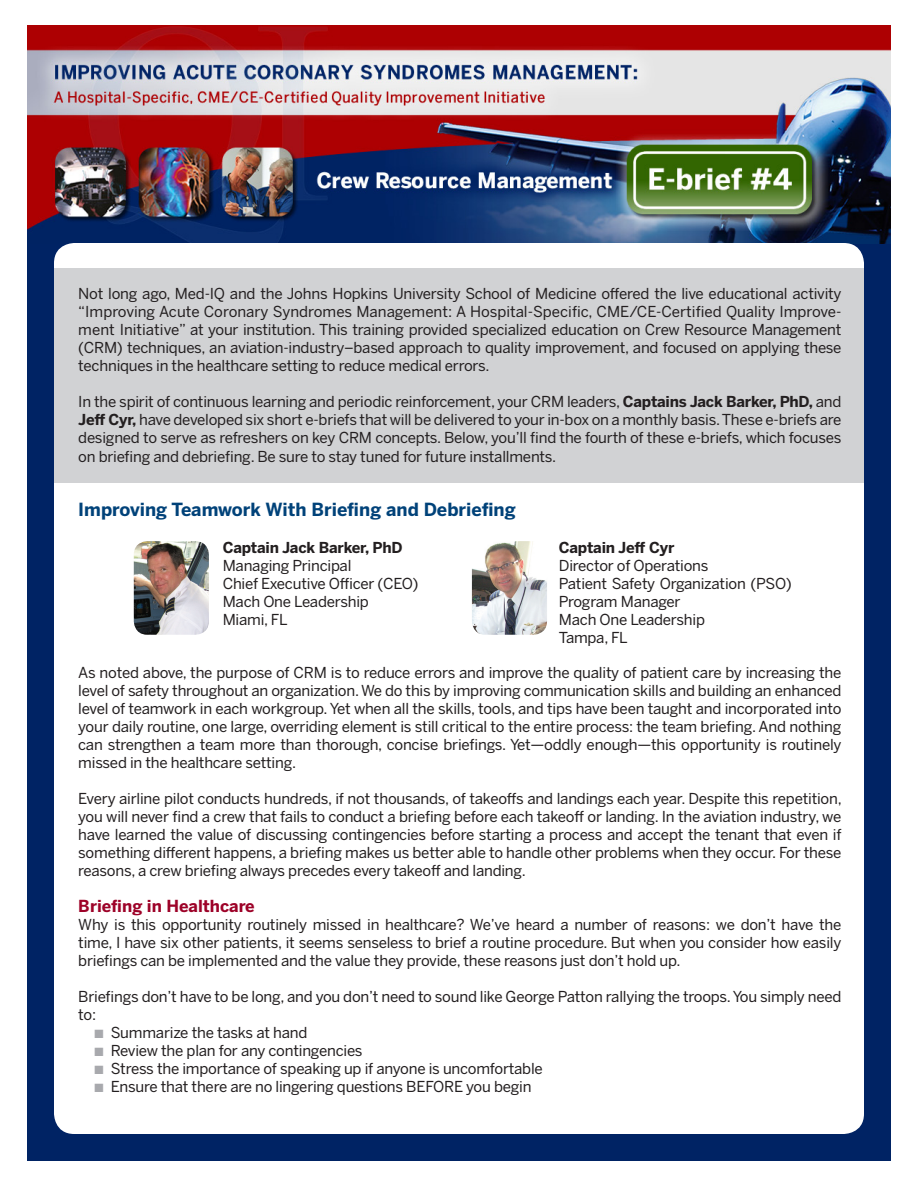
<style>
.page{position:relative;width:918px;height:1188px;background:#fff}
.page>*{position:absolute;margin:0;border:0;box-sizing:border-box;transform-origin:0 0}
.Header_1{font:700 18px "Benton Sans";color:#004279}
.Header_2{font:700 16.5px "Benton Sans";color:#9d0228}
.Body_Text_-_No_Inden{font:15px/18px "Benton Sans";letter-spacing:-.015em;color:#231f20;text-align:justify}
.Bullet_Text{font:15px "Benton Sans";letter-spacing:-.015em;color:#231f20}
.Body_Text_-_No_Inden-2{font:700 15px "Benton Sans";letter-spacing:-.015em;color:#231f20}
.s1{font-weight:700}
.s2{color:#a8a9ad}
</style>
<div class="page">
<div style="left:27px;top:26px;width:864px;height:1135px;background:#002364"></div>
<img style="left:27px;top:26px;width:864px;height:217px">
<div style="left:54px;top:243px;width:810px;height:891px;background:#fff;border-radius:20px"></div>
<div style="left:54px;top:268px;width:810px;height:215px;background:#d1d2d4"></div>
<img style="left:134px;top:541px;width:75px;height:94px">
<img style="left:472px;top:541px;width:75px;height:94px">
<p class="Body_Text_-_No_Inden" style="left:78px;top:284px;width:765px">Not long ago, Med-IQ and the Johns Hopkins University School of Medicine offered the live educational activity “Improving Acute Coronary Syndromes Management: A Hospital-Specific, CME/CE-Certified Quality Improve&shy;ment Initiative” at your institution. This training provided specialized education on Crew Resource Management (CRM) techniques, an aviation-industry–based approach to quality improvement, and focused on applying these techniques in the healthcare setting to reduce medical errors.</p>
<p class="Body_Text_-_No_Inden" style="left:78px;top:392px;width:765px">In the spirit of continuous learning and periodic reinforcement, your CRM leaders, <span class="s1">Captains Jack Barker, PhD,</span> and <span class="s1">Jeff Cyr,</span> have developed six short e-briefs that will be delivered to your in-box on a monthly basis. These e-briefs are designed to serve as refreshers on key CRM concepts. Below, you’ll find the fourth of these e-briefs, which focuses</p>
<p class="Body_Text_-_No_Inden" style="left:78px;top:448px;width:479px">on briefing and debriefing. Be sure to stay tuned for future installments.</p>
<p class="Header_1" style="left:78px;top:499px;width:439px">Improving Teamwork With Briefing and Debriefing</p>
<p class="Body_Text_-_No_Inden-2" style="left:223px;top:539px;width:181px">Captain Jack Barker, PhD</p>
<p class="Body_Text_-_No_Inden" style="left:223px;top:556px;width:130px">Managing Principal</p>
<p class="Body_Text_-_No_Inden" style="left:223px;top:574px;width:197px">Chief Executive Officer (CEO)</p>
<p class="Body_Text_-_No_Inden" style="left:223px;top:592px;width:148px">Mach One Leadership</p>
<p class="Body_Text_-_No_Inden" style="left:223px;top:610px;width:67px">Miami, FL</p>
<p class="Body_Text_-_No_Inden-2" style="left:559px;top:539px;width:117px">Captain Jeff Cyr</p>
<p class="Body_Text_-_No_Inden" style="left:559px;top:556px;width:151px">Director of Operations</p>
<p class="Body_Text_-_No_Inden" style="left:559px;top:574px;width:234px">Patient Safety Organization (PSO)<br>Program Manager</p>
<p class="Body_Text_-_No_Inden" style="left:559px;top:610px;width:148px">Mach One Leadership</p>
<p class="Body_Text_-_No_Inden" style="left:559px;top:628px;width:70px">Tampa, FL</p>
<p class="Body_Text_-_No_Inden" style="left:78px;top:664px;width:765px">As noted above, the purpose of CRM is to reduce errors and improve the quality of patient care by increasing the level of safety throughout an organization. We do this by improving communication skills and building an enhanced level of teamwork in each workgroup. Yet when all the skills, tools, and tips have been taught and incorporated into your daily routine, one large, overriding element is still critical to the entire process: the team briefing. And nothing can strengthen a team more than thorough, concise briefings. Yet—oddly enough—this opportunity is routinely missed in the healthcare setting.</p>
<p class="Body_Text_-_No_Inden" style="left:78px;top:790px;width:765px">Every airline pilot conducts hundreds, if not thousands, of takeoffs and landings each year. Despite this repetition, you will never find a crew that fails to conduct a briefing before each takeoff or landing. In the aviation industry, we have learned the value of discussing contingencies before starting a process and accept the tenant that even if something different happens, a briefing makes us better able to handle other problems when they occur. For these reasons, a crew briefing always precedes every takeoff and landing.</p>
<p class="Header_2" style="left:78px;top:896px;width:178px">Briefing in Healthcare</p>
<p class="Body_Text_-_No_Inden" style="left:78px;top:916px;width:765px">Why is this opportunity routinely missed in healthcare? We’ve heard a number of reasons: we don’t have the time, I have six other patients, it seems senseless to brief a routine procedure. But when you consider how easily briefings can be implemented and the value they provide, these reasons just don’t hold up.</p>
<p class="Body_Text_-_No_Inden" style="left:78px;top:988px;width:765px">Briefings don’t have to be long, and you don’t need to sound like George Patton rallying the troops. You simply need to:</p>
<p class="Bullet_Text" style="left:94px;top:1024px;width:214px"><span class="s2">■</span> Summarize the tasks at hand</p>
<p class="Bullet_Text" style="left:94px;top:1042px;width:270px"><span class="s2">■</span> Review the plan for any contingencies</p>
<p class="Bullet_Text" style="left:94px;top:1060px;width:450px"><span class="s2">■</span> Stress the importance of speaking up if anyone is uncomfortable</p>
<p class="Bullet_Text" style="left:94px;top:1078px;width:439px"><span class="s2">■</span> Ensure that there are no lingering questions BEFORE you begin</p>
</div>
